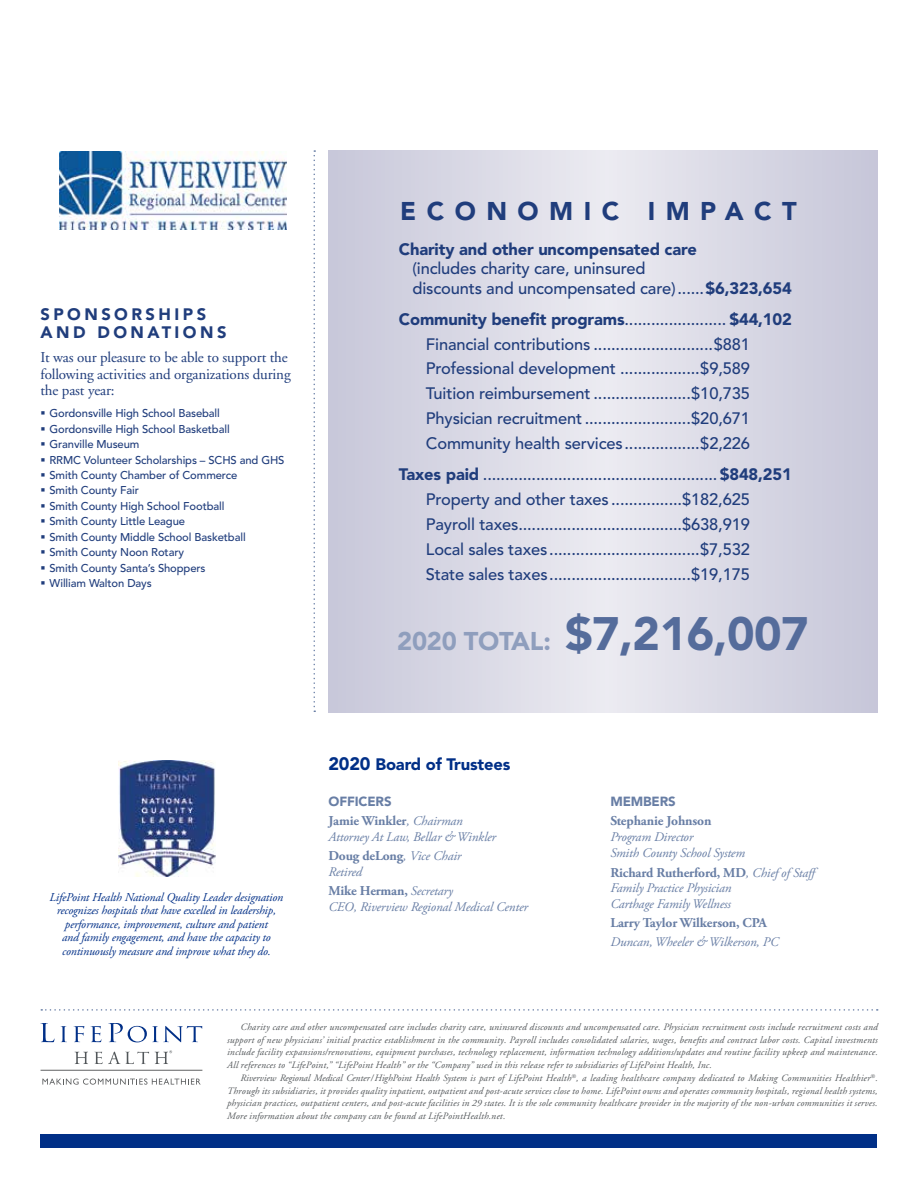
<style>
.page{position:relative;width:918px;height:1188px;background:#fff}
.page>*{position:absolute;margin:0;border:0;box-sizing:border-box;transform-origin:0 0}
.t1{font:900 25.5px "Avenir LT Pro";letter-spacing:-.01em;color:#8f9ebd}
.t2{font:900 25.5px "Avenir LT Pro";letter-spacing:.41em;color:#203d7c}
.t3{font:500 16.5px/24.9px "Avenir LT Pro";letter-spacing:-.01em;color:#203d7c}
.t4{font:900 16.5px "Avenir LT Pro";letter-spacing:-.01em;color:#203d7c}
.t5{font:900 16.5px/18px "Avenir LT Pro";letter-spacing:.21em;color:#203d7c}
.t6{font:900 16.5px "Avenir LT Pro";letter-spacing:-.01em;color:#002f87}
.t7{font:15px/16.5px "Adobe Garamond";letter-spacing:-.01em;color:#203d7c}
.t8{font:700 13.5px "Adobe Garamond Pro";letter-spacing:-.01em;color:#687ea5}
.t9{font:italic 13.2px/16.5px "Adobe Garamond Pro";letter-spacing:-.01em;color:#687ea5}
.t10{font:900 13.2px "Avenir LT Pro";letter-spacing:-.01em;color:#687ea5}
.t11{font:italic 12px/13.5px "Adobe Garamond Pro";letter-spacing:-.01em;color:#002f87;text-align:center}
.t12{font:500 11.25px "Avenir LT Pro";letter-spacing:-.01em;color:#203d7c}
.t13{font:italic 9.75px/12.8px "Adobe Garamond";letter-spacing:.02em;color:#53575a;text-align:justify}
.s1{font-weight:900}
.s2{font-size:46.5px;color:#556c9b}
.s3{font-size:18px}
.s4{font-weight:400;font-style:italic}
.s5{font-weight:400;font-style:italic;font-size:13.2px}
</style>
<div class="page">
<svg style="left:328px;top:150px;width:550px;height:562px;background:#d8d8e4"></svg>
<svg style="left:41px;top:1023px;width:13px;height:19px"></svg>
<svg style="left:61px;top:1026px;width:6px;height:16px"></svg>
<svg style="left:74px;top:1026px;width:10px;height:16px"></svg>
<svg style="left:91px;top:1026px;width:10px;height:16px"></svg>
<svg style="left:108px;top:1023px;width:94px;height:19px"></svg>
<svg style="left:75px;top:1052px;width:13px;height:12px"></svg>
<svg style="left:155px;top:1050px;width:17px;height:14px"></svg>
<svg style="left:94px;top:1051px;width:55px;height:13px"></svg>
<svg style="left:42px;top:1079px;width:159px;height:6px"></svg>
<hr style="left:41px;top:1070px;width:161px;height:1px;background:#5f6162">
<svg style="left:314px;top:150px;width:1px;height:562px"></svg>
<div style="left:40px;top:1134px;width:838px;height:14px;background:#002f87"></div>
<svg style="left:41px;top:1009px;width:837px;height:2px"></svg>
<img style="left:59px;top:152px;width:227px;height:78px">
<img style="left:119px;top:760px;width:97px;height:116px">
<h2 class="t5" style="left:40px;top:306px;width:188px">SPONSORSHIPS<br>AND DONATIONS</h2>
<h3 class="t7" style="left:40px;top:350px;width:252px">It was our pleasure to be able to support the following activities and organizations during the past year:</h3>
<p class="t12" style="left:40px;top:407px;width:181px">▪ Gordonsville High School Baseball</p>
<p class="t12" style="left:40px;top:422px;width:191px">▪ Gordonsville High School Basketball</p>
<p class="t12" style="left:40px;top:438px;width:100px">▪ Granville Museum</p>
<p class="t12" style="left:40px;top:453px;width:246px">▪ RRMC Volunteer Scholarships – SCHS and GHS</p>
<p class="t12" style="left:40px;top:468px;width:198px">▪ Smith County Chamber of Commerce</p>
<p class="t12" style="left:40px;top:484px;width:100px">▪ Smith County Fair</p>
<p class="t12" style="left:40px;top:499px;width:186px">▪ Smith County High School Football</p>
<p class="t12" style="left:40px;top:515px;width:146px">▪ Smith County Little League</p>
<p class="t12" style="left:40px;top:530px;width:207px">▪ Smith County Middle School Basketball</p>
<p class="t12" style="left:40px;top:546px;width:145px">▪ Smith County Noon Rotary</p>
<p class="t12" style="left:40px;top:561px;width:167px">▪ Smith County Santa’s Shoppers</p>
<p class="t12" style="left:40px;top:577px;width:113px">▪ William Walton Days</p>
<h1 class="t2" style="left:400px;top:196px;width:398px">ECONOMIC IMPACT</h1>
<h2 class="t4" style="left:399px;top:239px;width:299px">Charity and other uncompensated care</h2>
<h2 class="t3" style="left:412px;top:259px;width:381px;line-height:19.5px">(includes charity care, uninsured<br>discounts and uncompensated care)......<span class="s1">$6,323,654</span></h2>
<p class="t3" style="left:426px;top:307px;width:368px;text-indent:-27px"><span class="s1">Community benefit programs</span>....................... <span class="s1">$44,102<br></span>Financial contributions ...........................$881<br>Professional development ..................$9,589<br>Tuition reimbursement ......................$10,735<br>Physician recruitment ........................$20,671<br>Community health services.................$2,226</p>
<p class="t3" style="left:426px;top:462px;width:368px;text-indent:-27px"><span class="s1">Taxes paid</span> .....................................................<span class="s1">$848,251<br></span>Property and other taxes ................$182,625<br>Payroll taxes.....................................$638,919<br>Local sales taxes ..................................$7,532<br>State sales taxes................................$19,175</p>
<h1 class="t1" style="left:397px;top:626px;width:413px">2020 TOTAL: <span class="s2">$7,216,007</span></h1>
<p class="t11" style="left:50px;top:891px;width:235px">LifePoint Health National Quality Leader designation recognizes hospitals that have excelled in leadership, performance, improvement, culture and patient<br>and family engagement, and have the capacity to continuously measure and improve what they do.</p>
<h2 class="t6" style="left:328px;top:754px;width:183px"><span class="s3">2020</span> Board of Trustees</h2>
<h3 class="t10" style="left:328px;top:793px;width:65px">OFFICERS</h3>
<h3 class="t8" style="left:328px;top:813px;width:136px">Jamie Winkler<span class="s4">,</span> <span class="s5">Chairman</span></h3>
<h3 class="t9" style="left:328px;top:829px;width:169px">Attorney At Law, Bellar &amp; Winkler</h3>
<h3 class="t8" style="left:328px;top:848px;width:134px">Doug deLong<span class="s4">,</span> <span class="s5">Vice Chair</span></h3>
<h3 class="t9" style="left:328px;top:864px;width:35px">Retired</h3>
<h3 class="t8" style="left:328px;top:883px;width:126px">Mike Herman, <span class="s5">Secretary</span></h3>
<h3 class="t9" style="left:328px;top:899px;width:201px">CEO, Riverview Regional Medical Center</h3>
<h3 class="t10" style="left:610px;top:793px;width:67px">MEMBERS</h3>
<h3 class="t8" style="left:610px;top:813px;width:103px">Stephanie Johnson</h3>
<h3 class="t9" style="left:610px;top:829px;width:136px">Program Director<br>Smith County School System</h3>
<h3 class="t8" style="left:610px;top:864px;width:211px">Richard Rutherford, MD<span class="s4">,</span> <span class="s5">Chief of Staff</span></h3>
<h3 class="t9" style="left:610px;top:881px;width:123px;line-height:15.8px">Family Practice Physician<br>Carthage Family Wellness</h3>
<h3 class="t8" style="left:610px;top:915px;width:158px">Larry Taylor Wilkerson, CPA</h3>
<h3 class="t9" style="left:610px;top:934px;width:170px">Duncan, Wheeler &amp; Wilkerson, PC</h3>
<p class="t13" style="left:227px;top:1021px;width:652px;text-indent:14px">Charity care and other uncompensated care includes charity care, uninsured discounts and uncompensated care. Physician recruitment costs include recruitment costs and support of new physicians’ initial practice establishment in the community. Payroll includes consolidated salaries, wages, benefits and contract labor costs. Capital investments include facility expansions/renovations, equipment purchases, technology replacement, information technology additions/updates and routine facility upkeep and maintenance.<br>All references to “LifePoint,” “LifePoint Health” or the “Company” used in this release refer to subsidiaries of LifePoint Health, Inc.</p>
<p class="t13" style="left:227px;top:1072px;width:652px;text-indent:13px">Riverview Regional Medical Center/HighPoint Health System is part of LifePoint Health<sup>®</sup>, a leading healthcare company dedicated to Making Communities Healthier<sup>®</sup>.<br>Through its subsidiaries, it provides quality inpatient, outpatient and post-acute services close to home. LifePoint owns and operates community hospitals, regional health systems, physician practices, outpatient centers, and post-acute facilities in 29 states. It is the sole community healthcare provider in the majority of the non-urban communities it serves.<br>More information about the company can be found at LifePointHealth.net.</p>
</div>
